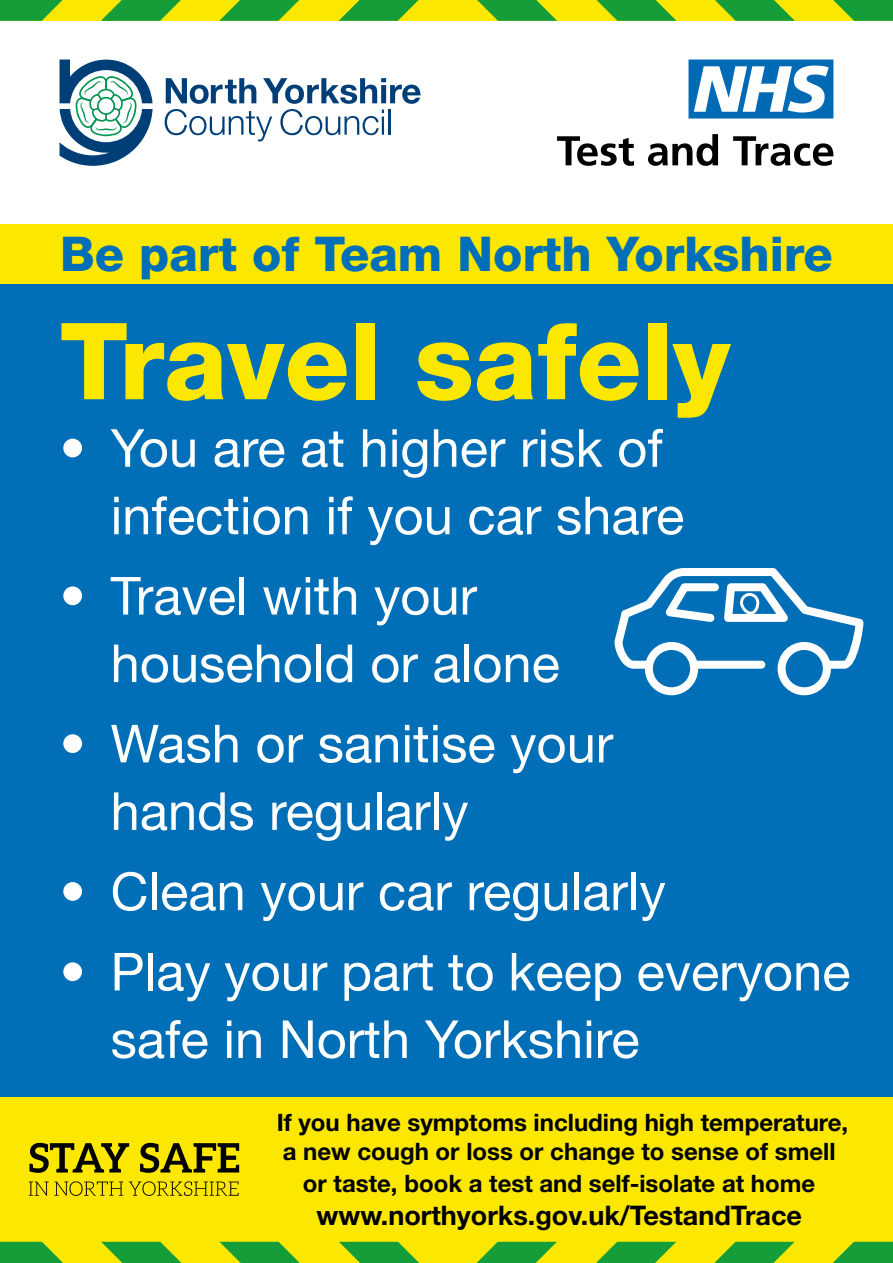
<style>
.page{position:relative;width:893px;height:1263px;background:#fff}
.page>*{position:absolute;margin:0;border:0;box-sizing:border-box;transform-origin:0 0}
.t1{font:800 106.5px "Helvetica Neue LT Std";color:#fbe700}
.t2{font:52.5px/67.5px "Helvetica Neue LT Std";color:#fff}
.t3{font:800 48px "Helvetica Neue LT Std";color:#006fb7}
.t4{font:700 27px "Helvetica Neue LT Std";color:#000}
.t5{font:700 24px/28.8px "Helvetica Neue LT Std";color:#000}
</style>
<div class="page">
<div style="left:0;top:284px;width:893px;height:813px;background:#006fb7"></div>
<svg style="left:688px;top:60px;width:145px;height:59px"></svg>
<svg style="left:557px;top:136px;width:77px;height:30px"></svg>
<svg style="left:648px;top:134px;width:70px;height:32px"></svg>
<svg style="left:733px;top:136px;width:100px;height:30px"></svg>
<svg style="left:165px;top:78px;width:255px;height:63px"></svg>
<hr style="left:388px;top:110px;width:3px;height:25px;background:#003e78">
<svg style="left:60px;top:60px;width:93px;height:106px"></svg>
<div style="left:0;top:224px;width:893px;height:60px;background:#fbe700"></div>
<div style="left:0;top:0;width:893px;height:21px;background:#fbe700"></div>
<svg style="left:339px;top:0;width:80px;height:21px"></svg>
<svg style="left:219px;top:0;width:80px;height:21px"></svg>
<svg style="left:101px;top:0;width:80px;height:21px"></svg>
<svg style="left:0;top:0;width:63px;height:21px"></svg>
<svg style="left:477px;top:0;width:80px;height:21px"></svg>
<svg style="left:596px;top:0;width:80px;height:21px"></svg>
<svg style="left:715px;top:0;width:80px;height:21px"></svg>
<svg style="left:833px;top:0;width:60px;height:21px"></svg>
<div style="left:0;top:1241px;width:893px;height:22px;background:#fbe700"></div>
<svg style="left:339px;top:1241px;width:80px;height:22px"></svg>
<svg style="left:219px;top:1241px;width:81px;height:22px"></svg>
<svg style="left:101px;top:1241px;width:81px;height:22px"></svg>
<svg style="left:0;top:1241px;width:63px;height:22px"></svg>
<svg style="left:476px;top:1241px;width:81px;height:22px"></svg>
<svg style="left:596px;top:1241px;width:80px;height:22px"></svg>
<svg style="left:714px;top:1241px;width:81px;height:22px"></svg>
<svg style="left:832px;top:1241px;width:61px;height:22px"></svg>
<svg style="left:614px;top:568px;width:249px;height:127px"></svg>
<div style="left:0;top:1097px;width:893px;height:144px;background:#fbe700"></div>
<svg style="left:29px;top:1143px;width:210px;height:30px"></svg>
<svg style="left:29px;top:1181px;width:210px;height:15px"></svg>
<p class="t3" style="left:60px;top:225px;width:774px">Be part of Team North Yorkshire</p>
<h1 class="t1" style="left:60px;top:298px;width:672px">Travel safely</h1>
<p class="t2" style="left:111px;top:414px;width:575px;text-indent:-51px">• You are at higher risk of infection if you car share</p>
<p class="t2" style="left:111px;top:561px;width:451px;text-indent:-51px">• Travel with your household or alone</p>
<p class="t2" style="left:111px;top:709px;width:504px;text-indent:-51px">• Wash or sanitise your hands regularly</p>
<p class="t2" style="left:60px;top:857px;width:608px">• Clean your car regularly</p>
<p class="t2" style="left:111px;top:937px;width:741px;text-indent:-51px">• Play your part to keep everyone safe in North Yorkshire</p>
<p class="t5" style="left:277px;top:1107px;width:573px">If you have symptoms including high temperature, a new cough or loss or change to sense of smell</p>
<p class="t5" style="left:303px;top:1169px;width:514px">or taste, book a test and self-isolate at home</p>
<p class="t4" style="left:316px;top:1198px;width:487px">www.northyorks.gov.uk/TestandTrace</p>
</div>
